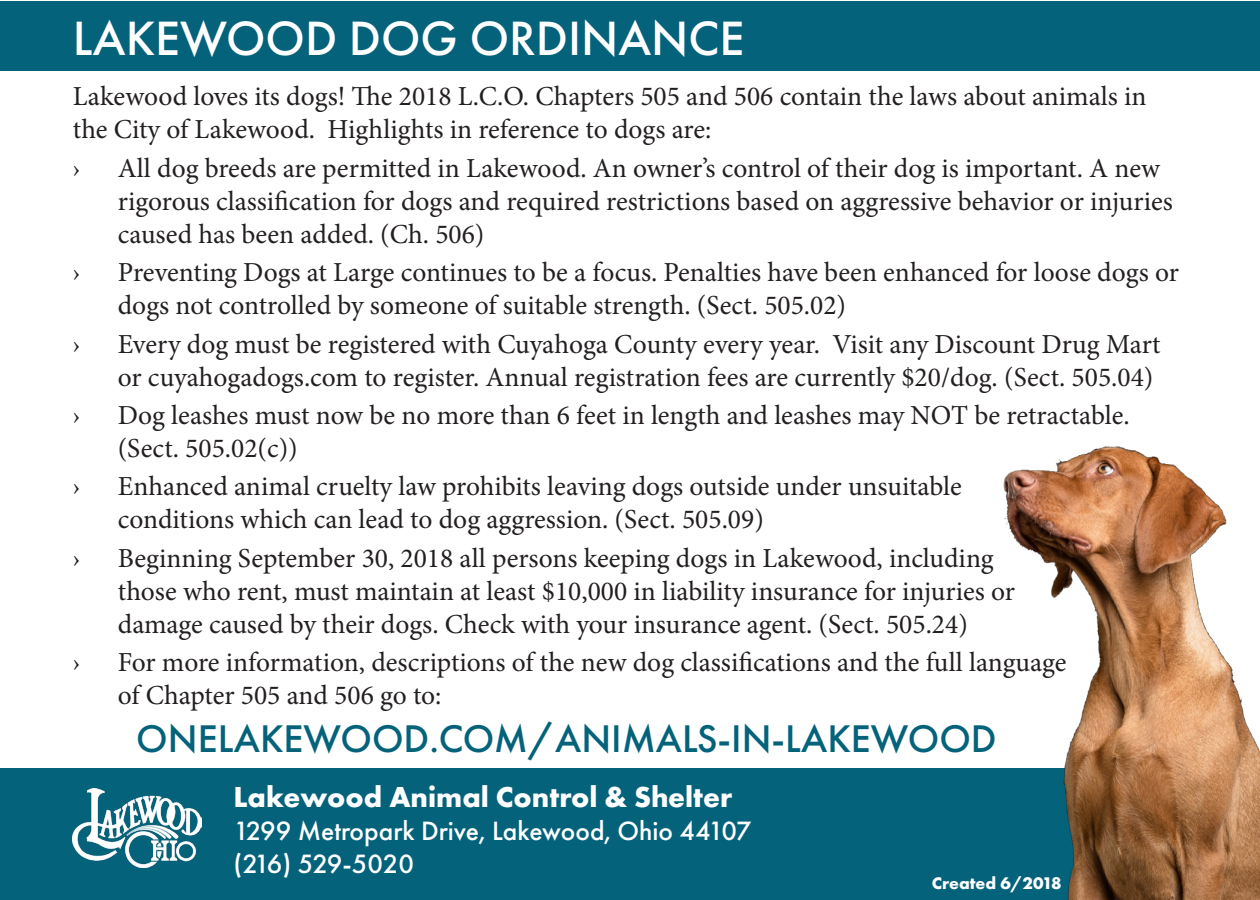
<style>
.page{position:relative;width:1260px;height:900px;background:#fff}
.page>*{position:absolute;margin:0;border:0;box-sizing:border-box;transform-origin:0 0}
.t1{font:500 50px "Futura PT";color:#fff}
.t2{font:500 40px "Futura PT";color:#04627a}
.t3{font:700 30px "Futura PT";color:#fff}
.t4{font:27.5px/33px "Minion Pro";color:#231f20}
.t5{font:500 27.5px "Futura PT";color:#fff}
.t6{font:500 27.5px "Futura PT";letter-spacing:-.035em;color:#fff}
.t7{font:700 17.5px "Futura PT";color:#fff}
</style>
<div class="page">
<div style="left:0;top:1px;width:1260px;height:70px;background:#04627b"></div>
<div style="left:0;top:768px;width:1260px;height:132px;background:#04627b"></div>
<img style="left:1003px;top:446px;width:257px;height:454px">
<img style="left:73px;top:789px;width:128px;height:78px">
<p class="t1" style="left:73px;top:9px;width:673px">LAKEWOOD DOG ORDINANCE</p>
<p class="t4" style="left:73px;top:80px;width:1075px">Lakewood loves its dogs! The 2018 L.C.O. Chapters 505 and 506 contain the laws about animals in the City of Lakewood. Highlights in reference to dogs are:</p>
<p class="t4" style="left:73px;top:152px;width:9px">›</p>
<p class="t4" style="left:118px;top:152px;width:1057px">All dog breeds are permitted in Lakewood. An owner’s control of their dog is important. A new rigorous classification for dogs and required restrictions based on aggressive behavior or injuries caused has been added. (Ch. 506)</p>
<p class="t4" style="left:73px;top:256px;width:9px">›</p>
<p class="t4" style="left:118px;top:256px;width:1063px">Preventing Dogs at Large continues to be a focus. Penalties have been enhanced for loose dogs or dogs not controlled by someone of suitable strength. (Sect. 505.02)</p>
<p class="t4" style="left:73px;top:328px;width:9px">›</p>
<p class="t4" style="left:118px;top:328px;width:1044px">Every dog must be registered with Cuyahoga County every year. Visit any Discount Drug Mart or cuyahogadogs.com to register. Annual registration fees are currently $20/dog. (Sect. 505.04)</p>
<p class="t4" style="left:73px;top:399px;width:9px">›</p>
<p class="t4" style="left:118px;top:399px;width:1013px">Dog leashes must now be no more than 6 feet in length and leashes may NOT be retractable. (Sect. 505.02(c))</p>
<p class="t4" style="left:73px;top:470px;width:9px">›</p>
<p class="t4" style="left:118px;top:470px;width:846px">Enhanced animal cruelty law prohibits leaving dogs outside under unsuitable conditions which can lead to dog aggression. (Sect. 505.09)</p>
<p class="t4" style="left:73px;top:542px;width:9px">›</p>
<p class="t4" style="left:118px;top:542px;width:899px">Beginning September 30, 2018 all persons keeping dogs in Lakewood, including those who rent, must maintain at least $10,000 in liability insurance for injuries or damage caused by their dogs. Check with your insurance agent. (Sect. 505.24)</p>
<p class="t4" style="left:73px;top:646px;width:9px">›</p>
<p class="t4" style="left:118px;top:646px;width:950px">For more information, descriptions of the new dog classifications and the full language of Chapter 505 and 506 go to:</p>
<p class="t2" style="left:136px;top:715px;width:862px">ONELAKEWOOD.COM/ANIMALS-IN-LAKEWOOD</p>
<p class="t3" style="left:234px;top:777px;width:500px">Lakewood Animal Control &amp; Shelter</p>
<p class="t5" style="left:234px;top:814px;width:520px">1299 Metropark Drive, Lakewood, Ohio 44107</p>
<p class="t6" style="left:234px;top:847px;width:182px">(216) 529-5020</p>
<p class="t7" style="left:932px;top:872px;width:132px">Created 6/2018</p>
</div>
